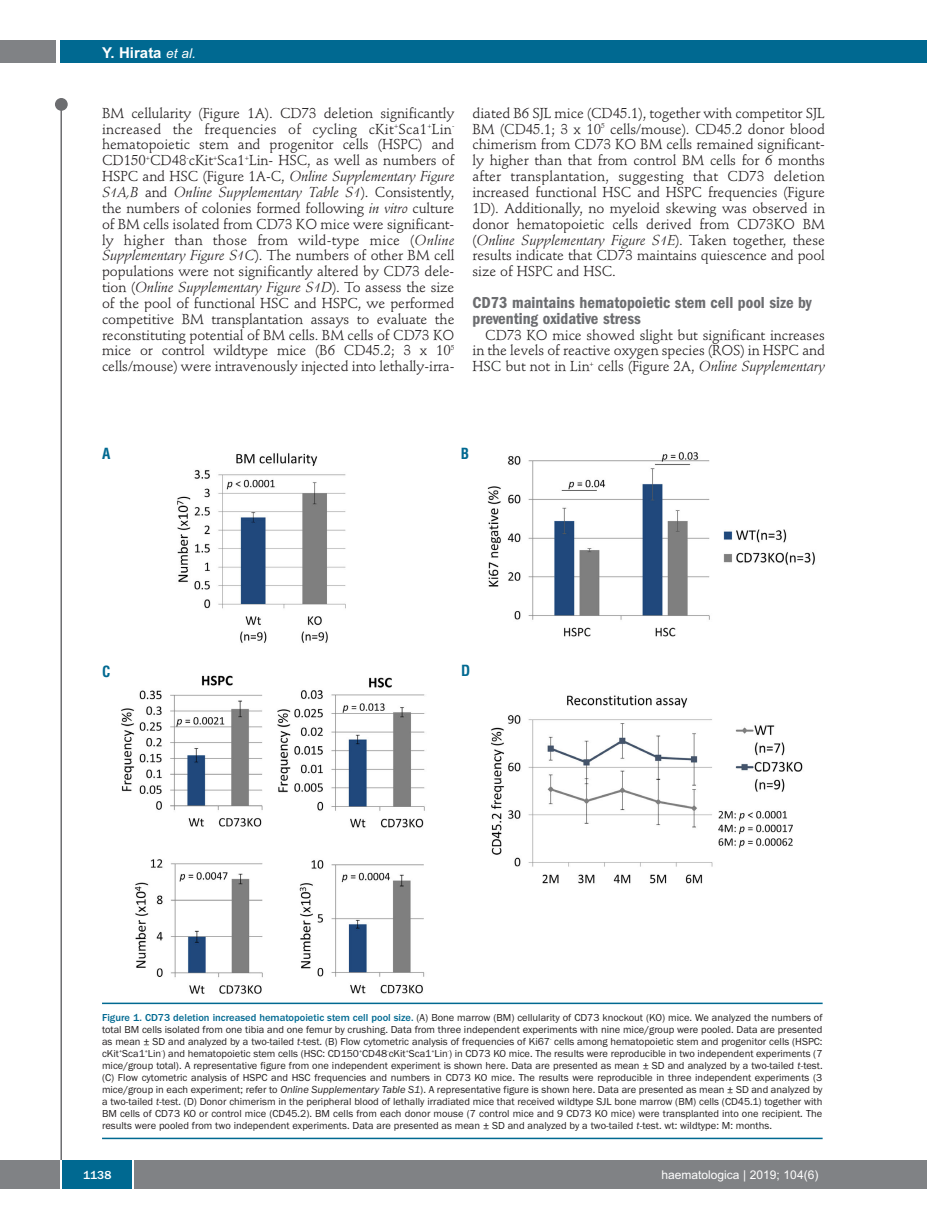
<style>
.page{position:relative;width:927px;height:1225px;background:#fff}
.page>*{position:absolute;margin:0;border:0;box-sizing:border-box;transform-origin:0 0}
.t1{font:600 condensed 16.5px/15.9px "Franklin Gothic";color:#6c6d70}
.t2{font:700 15px "Arial";color:#fff}
.t3{font:700 condensed 15px "Helvetica";color:#006991}
.t4{font:14.25px/15.9px "Stempel Schneidler";letter-spacing:-.005em;color:#231f20;text-align:justify}
.t5{font:12px "Arial";color:#fff}
.t6{font:500 12px "Franklin Gothic";color:#fff}
.t7{font:10.5px/12px "Franklin Gothic";color:#231f20;text-align:justify}
.s1{font-weight:400;font-style:italic;font-size:13.5px}
.s2{font-style:italic}
.s3{font-weight:500;color:#006991}
</style>
<div class="page">
<div style="left:911px;top:40px;width:16px;height:22px;background:#006991"></div>
<div style="left:910px;top:1160px;width:17px;height:28px;background:#808285"></div>
<div style="left:55px;top:98px;width:13px;height:13px;background:#6c6d70;border-radius:50%"></div>
<hr style="left:60px;top:101px;width:2px;height:1061px;background:#6c6d70">
<div style="left:60px;top:40px;width:852px;height:22px;background:#006991"></div>
<div style="left:0;top:40px;width:56px;height:22px;background:#808285"></div>
<div style="left:0;top:1160px;width:911px;height:28px;background:#808285"></div>
<div style="left:62px;top:1160px;width:71px;height:28px;background:#006991"></div>
<hr style="left:60px;top:1160px;width:2px;height:28px;background:#fff">
<svg style="left:133px;top:1160px;width:1px;height:28px"></svg>
<img style="left:121px;top:452px;width:694px;height:542px">
<hr style="left:102px;top:1002px;width:721px;height:2px;background:#006991">
<hr style="left:102px;top:1137px;width:721px;height:2px;background:#006991">
<p class="t2" style="left:102px;top:44px;width:95px">Y. Hirata <span class="s1">et al.</span></p>
<p class="t4" style="left:102px;top:106px;width:354px">BM cellularity (Figure 1A). CD73 deletion significantly increased the frequencies of cycling cKit<sup>+</sup>Sca1<sup>+</sup>Lin&shy;hematopoietic stem and progenitor cells (HSPC) and CD150<sup>+</sup>CD48<sup>-</sup>cKit<sup>+</sup>Sca1<sup>+</sup>Lin- HSC, as well as numbers of HSPC and HSC (Figure 1A-C, <span class="s2">Online Supplementary Figure S1A,B</span> and <span class="s2">Online Supplementary Table S1</span>). Consistently, the numbers of colonies formed following <span class="s2">in vitro</span> culture of BM cells isolated from CD73 KO mice were significant&shy;ly higher than those from wild-type mice (<span class="s2">Online Supplementary Figure S1C</span>). The numbers of other BM cell populations were not significantly altered by CD73 dele&shy;tion (<span class="s2">Online Supplementary Figure S1D</span>). To assess the size of the pool of functional HSC and HSPC, we performed competitive BM transplantation assays to evaluate the reconstituting potential of BM cells. BM cells of CD73 KO mice or control wildtype mice (B6 CD45.2; 3 x 10<sup>5 </sup>cells/mouse) were intravenously injected into lethally-irra-</p>
<p class="t4" style="left:472px;top:106px;width:354px">diated B6 SJL mice (CD45.1), together with competitor SJL BM (CD45.1; 3 x 10<sup>5</sup> cells/mouse). CD45.2 donor blood chimerism from CD73 KO BM cells remained significant&shy;ly higher than that from control BM cells for 6 months after transplantation, suggesting that CD73 deletion increased functional HSC and HSPC frequencies (Figure 1D). Additionally, no myeloid skewing was observed in donor hematopoietic cells derived from CD73KO BM (<span class="s2">Online Supplementary Figure S1E</span>). Taken together, these results indicate that CD73 maintains quiescence and pool size of HSPC and HSC.</p>
<p class="t1" style="left:472px;top:296px;width:341px">CD73 maintains hematopoietic stem cell pool size by preventing oxidative stress</p>
<p class="t4" style="left:472px;top:328px;width:354px;text-indent:13px">CD73 KO mice showed slight but significant increases in the levels of reactive oxygen species (ROS) in HSPC and HSC but not in Lin<sup>+</sup> cells (Figure 2A, <span class="s2">Online Supplementary</span></p>
<p class="t3" style="left:102px;top:445px;width:10px">A</p>
<p class="t3" style="left:461px;top:445px;width:10px">B</p>
<p class="t3" style="left:102px;top:663px;width:10px">C</p>
<p class="t3" style="left:461px;top:662px;width:11px">D</p>
<p class="t7" style="left:102px;top:1011px;width:722px"><span class="s3">Figure 1. CD73 deletion increased hematopoietic stem cell pool size.</span> (A) Bone marrow (BM) cellularity of CD73 knockout (KO) mice. We analyzed the numbers of total BM cells isolated from one tibia and one femur by crushing. Data from three independent experiments with nine mice/group were pooled. Data are presented as mean ± SD and analyzed by a two-tailed <span class="s2">t</span>-test. (B) Flow cytometric analysis of frequencies of Ki67<sup>-</sup> cells among hematopoietic stem and progenitor cells (HSPC: cKit<sup>+</sup>Sca1<sup>+</sup>Lin<sup>-</sup>) and hematopoietic stem cells (HSC: CD150<sup>+</sup>CD48<sup>-</sup>cKit<sup>+</sup>Sca1<sup>+</sup>Lin<sup>-</sup>) in CD73 KO mice. The results were reproducible in two independent experiments (7 mice/group total). A representative figure from one independent experiment is shown here. Data are presented as mean ± SD and analyzed by a two-tailed <span class="s2">t-</span>test. (C) Flow cytometric analysis of HSPC and HSC frequencies and numbers in CD73 KO mice. The results were reproducible in three independent experiments (3 mice/group in each experiment; refer to <span class="s2">Online Supplementary Table S1</span>). A representative figure is shown here. Data are presented as mean ± SD and analyzed by a two-tailed <span class="s2">t</span>-test. (D) Donor chimerism in the peripheral blood of lethally irradiated mice that received wildtype SJL bone marrow (BM) cells (CD45.1) together with BM cells of CD73 KO or control mice (CD45.2). BM cells from each donor mouse (7 control mice and 9 CD73 KO mice) were transplanted into one recipient. The results were pooled from two independent experiments. Data are presented as mean ± SD and analyzed by a two-tailed <span class="s2">t</span>-test. wt: wildtype: M: months.</p>
<p class="t6" style="left:83px;top:1167px;width:30px">1138</p>
<p class="t5" style="left:661px;top:1167px;width:158px">haematologica | 2019; 104(6)</p>
</div>
